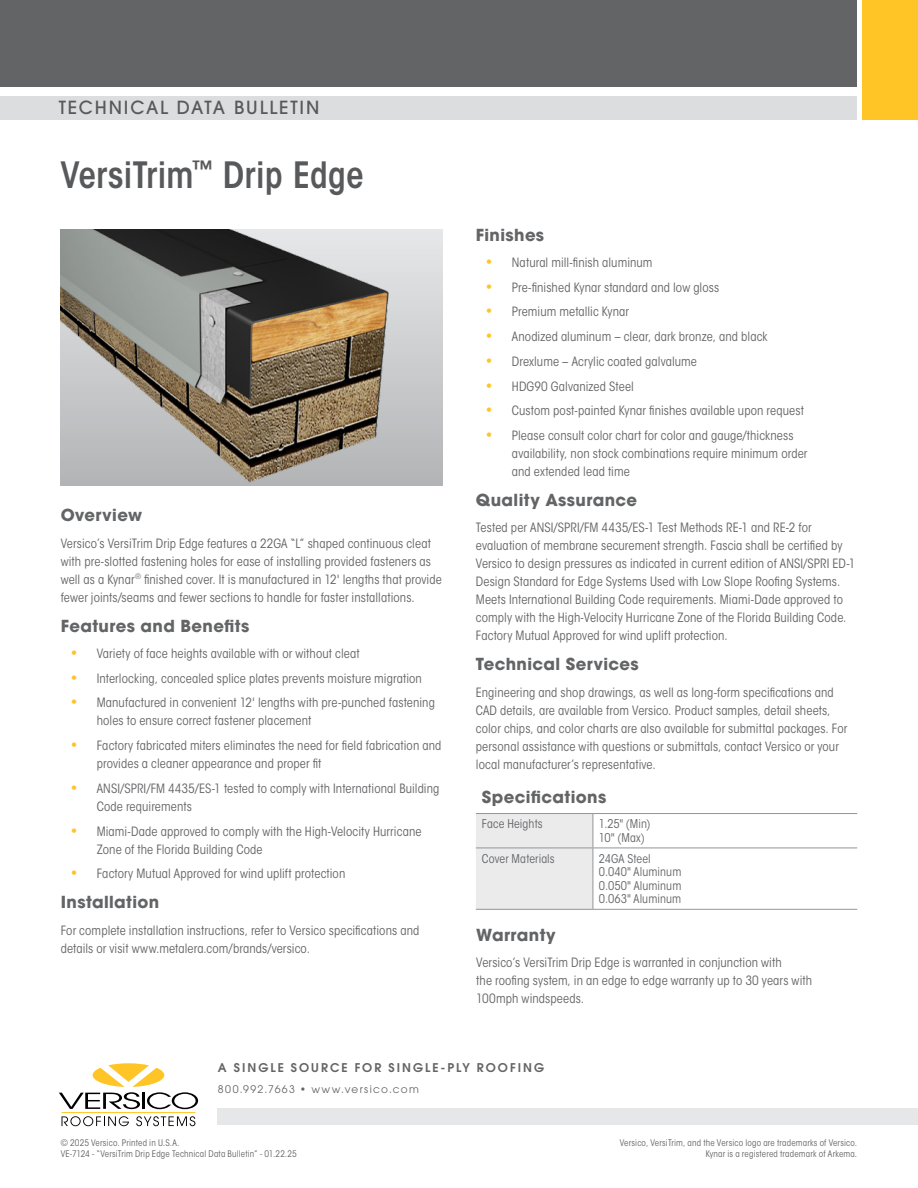
<style>
.page{position:relative;width:918px;height:1188px;background:#fff}
.page>*{position:absolute;margin:0;border:0;box-sizing:border-box;transform-origin:0 0}
.t1{font:600 condensed 36px "ITC Avant Garde Std";color:#58595b}
.t2{font:500 18px "ITC Avant Garde Std";letter-spacing:.1em;color:#58595b}
.Paragraph_Headers{font:700 16.5px "ITC Avant Garde Std";letter-spacing:.02em;color:#636466}
.Table_Header{font:700 16.5px "ITC Avant Garde Std";letter-spacing:.02em;color:#636466}
.VE_TDS_Basic_Paragraph{font:condensed 12.75px/18px "ITC Avant Garde Std";letter-spacing:.01em;color:#636466}
.Table_Text{font:condensed 12px "ITC Avant Garde Std";letter-spacing:.01em;color:#636466}
.t3{font:600 12px "ITC Avant Garde Std";letter-spacing:.17em;color:#636466}
.t4{font:10.5px "ITC Avant Garde Std";letter-spacing:.13em;color:#636466}
.Trademarks{font:condensed 9px/10.8px "ITC Avant Garde Std";letter-spacing:.02em;color:#636466;text-align:right}
.s1{font-stretch:normal;font-size:14.25px;color:#ffc425}
</style>
<div class="page">
<div style="left:0;top:96px;width:856px;height:23px;background:#dcddde"></div>
<div style="left:0;top:0;width:856px;height:87px;background:#636466"></div>
<div style="left:863px;top:0;width:55px;height:119px;background:#ffc425"></div>
<div style="left:476px;top:814px;width:117px;height:95px;background:#ebebec"></div>
<hr style="left:476px;top:848px;width:117px;height:1px;background:#939598">
<hr style="left:593px;top:848px;width:264px;height:1px;background:#939598">
<hr style="left:476px;top:909px;width:117px;height:1px;background:#939598">
<hr style="left:593px;top:909px;width:264px;height:1px;background:#939598">
<hr style="left:476px;top:813px;width:117px;height:1px;background:#939598">
<hr style="left:593px;top:813px;width:264px;height:1px;background:#939598">
<hr style="left:593px;top:814px;width:1px;height:34px;background:#939598">
<hr style="left:593px;top:848px;width:1px;height:61px;background:#939598">
<div style="left:218px;top:1108px;width:700px;height:17px;background:#e6e7e8"></div>
<svg style="left:62px;top:1116px;width:67px;height:10px"></svg>
<svg style="left:136px;top:1116px;width:59px;height:10px"></svg>
<hr style="left:62px;top:1112px;width:133px;height:1px;background:#ffc425">
<svg style="left:59px;top:1063px;width:139px;height:46px"></svg>
<div style="left:61px;top:230px;width:381px;height:256px;background:linear-gradient(to bottom,#e6e7e8,#b2b4b7)"></div>
<img style="left:61px;top:230px;width:360px;height:255px">
<p class="t2" style="left:59px;top:95px;width:262px">TECHNICAL DATA BULLETIN</p>
<p class="t1" style="left:60px;top:152px;width:305px">VersiTrim<sup>™</sup> Drip Edge</p>
<p class="Paragraph_Headers" style="left:61px;top:504px;width:83px">Overview</p>
<p class="VE_TDS_Basic_Paragraph" style="left:61px;top:534px;width:383px">Versico’s VersiTrim Drip Edge features a 22GA “L” shaped continuous cleat with pre-slotted fastening holes for ease of installing provided fasteners as well as a Kynar<sup>®</sup> finished cover. It is manufactured in 12' lengths that provide fewer joints/seams and fewer sections to handle for faster installations.</p>
<p class="Paragraph_Headers" style="left:61px;top:614px;width:190px">Features and Benefits</p>
<p class="VE_TDS_Basic_Paragraph" style="left:70px;top:644px;width:291px"><span class="s1">•</span> Variety of face heights available with or without cleat</p>
<p class="VE_TDS_Basic_Paragraph" style="left:70px;top:669px;width:354px"><span class="s1">•</span> Interlocking, concealed splice plates prevents moisture migration</p>
<p class="VE_TDS_Basic_Paragraph" style="left:97px;top:694px;width:340px;text-indent:-27px"><span class="s1">•</span> Manufactured in convenient 12' lengths with pre-punched fastening holes to ensure correct fastener placement</p>
<p class="VE_TDS_Basic_Paragraph" style="left:97px;top:737px;width:346px;text-indent:-27px"><span class="s1">•</span> Factory fabricated miters eliminates the need for field fabrication and provides a cleaner appearance and proper fit</p>
<p class="VE_TDS_Basic_Paragraph" style="left:97px;top:779px;width:344px;text-indent:-27px"><span class="s1">•</span> ANSI/SPRI/FM 4435/ES-1 tested to comply with International Building<br>Code requirements</p>
<p class="VE_TDS_Basic_Paragraph" style="left:97px;top:822px;width:326px;text-indent:-27px"><span class="s1">•</span> Miami-Dade approved to comply with the High-Velocity Hurricane<br>Zone of the Florida Building Code</p>
<p class="VE_TDS_Basic_Paragraph" style="left:70px;top:865px;width:277px"><span class="s1">•</span> Factory Mutual Approved for wind uplift protection</p>
<p class="Paragraph_Headers" style="left:61px;top:891px;width:100px">Installation</p>
<p class="VE_TDS_Basic_Paragraph" style="left:61px;top:921px;width:360px">For complete installation instructions, refer to Versico specifications and details or visit www.metalera.com/brands/versico.</p>
<p class="Paragraph_Headers" style="left:476px;top:224px;width:70px">Finishes</p>
<p class="VE_TDS_Basic_Paragraph" style="left:485px;top:253px;width:169px"><span class="s1">•</span> Natural mill-finish aluminum</p>
<p class="VE_TDS_Basic_Paragraph" style="left:485px;top:278px;width:236px"><span class="s1">•</span> Pre-finished Kynar standard and low gloss</p>
<p class="VE_TDS_Basic_Paragraph" style="left:485px;top:303px;width:146px"><span class="s1">•</span> Premium metallic Kynar</p>
<p class="VE_TDS_Basic_Paragraph" style="left:485px;top:328px;width:284px"><span class="s1">•</span> Anodized aluminum – clear, dark bronze, and black</p>
<p class="VE_TDS_Basic_Paragraph" style="left:485px;top:352px;width:214px"><span class="s1">•</span> Drexlume – Acrylic coated galvalume</p>
<p class="VE_TDS_Basic_Paragraph" style="left:485px;top:377px;width:151px"><span class="s1">•</span> HDG90 Galvanized Steel</p>
<p class="VE_TDS_Basic_Paragraph" style="left:485px;top:402px;width:321px"><span class="s1">•</span> Custom post-painted Kynar finishes available upon request</p>
<p class="VE_TDS_Basic_Paragraph" style="left:512px;top:427px;width:297px;text-indent:-27px"><span class="s1">•</span> Please consult color chart for color and gauge/thickness availability, non stock combinations require minimum order and extended lead time</p>
<p class="Paragraph_Headers" style="left:476px;top:489px;width:163px">Quality Assurance</p>
<p class="VE_TDS_Basic_Paragraph" style="left:476px;top:519px;width:381px">Tested per ANSI/SPRI/FM 4435/ES-1 Test Methods RE-1 and RE-2 for evaluation of membrane securement strength. Fascia shall be certified by Versico to design pressures as indicated in current edition of ANSI/SPRI ED-1<br>Design Standard for Edge Systems Used with Low Slope Roofing Systems.<br>Meets International Building Code requirements. Miami-Dade approved to comply with the High-Velocity Hurricane Zone of the Florida Building Code.<br>Factory Mutual Approved for wind uplift protection.</p>
<p class="Paragraph_Headers" style="left:476px;top:653px;width:164px">Technical Services</p>
<p class="VE_TDS_Basic_Paragraph" style="left:476px;top:683px;width:373px">Engineering and shop drawings, as well as long-form specifications and CAD details, are available from Versico. Product samples, detail sheets, color chips, and color charts are also available for submittal packages. For personal assistance with questions or submittals, contact Versico or your local manufacturer’s representative.</p>
<p class="Table_Header" style="left:482px;top:786px;width:126px">Specifications</p>
<p class="Table_Text" style="left:482px;top:817px;width:62px">Face Heights</p>
<p class="Table_Text" style="left:599px;top:817px;width:53px">1.25" (Min)</p>
<p class="Table_Text" style="left:599px;top:830px;width:47px">10" (Max)</p>
<p class="Table_Text" style="left:482px;top:851px;width:74px">Cover Materials</p>
<p class="Table_Text" style="left:599px;top:851px;width:53px">24GA Steel</p>
<p class="Table_Text" style="left:599px;top:865px;width:84px">0.040" Aluminum</p>
<p class="Table_Text" style="left:599px;top:878px;width:84px">0.050" Aluminum</p>
<p class="Table_Text" style="left:599px;top:892px;width:84px">0.063" Aluminum</p>
<p class="Paragraph_Headers" style="left:476px;top:924px;width:81px">Warranty</p>
<p class="VE_TDS_Basic_Paragraph" style="left:476px;top:954px;width:337px">Versico’s VersiTrim Drip Edge is warranted in conjunction with<br>the roofing system, in an edge to edge warranty up to 30 years with<br>100mph windspeeds.</p>
<p class="t3" style="left:218px;top:1059px;width:328px">A SINGLE SOURCE FOR SINGLE-PLY ROOFING</p>
<p class="t4" style="left:218px;top:1082px;width:203px">800.992.7663 • www.versico.com</p>
<p class="Trademarks" style="left:61px;top:1137px;width:120px">© 2025 Versico. Printed in U.S.A.</p>
<p class="Trademarks" style="left:61px;top:1148px;width:237px">VE-7124 - “VersiTrim Drip Edge Technical Data Bulletin” - 01.22.25</p>
<p class="Trademarks" style="left:620px;top:1137px;width:239px">Versico, VersiTrim, and the Versico logo are trademarks of Versico.<br>Kynar is a registered trademark of Arkema.</p>
</div>
